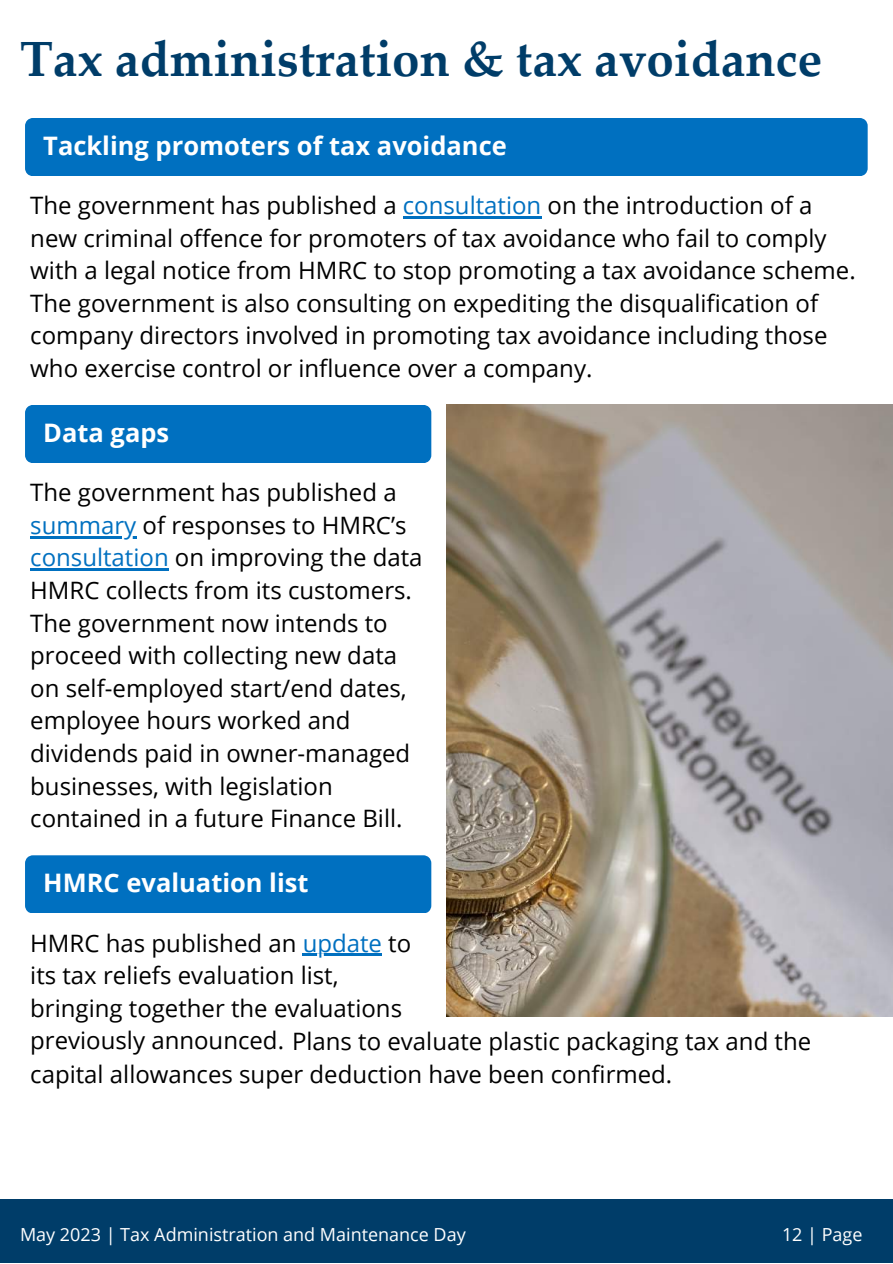
<style>
.page{position:relative;width:893px;height:1264px;background:#fff}
.page>*{position:absolute;margin:0;border:0;box-sizing:border-box;transform-origin:0 0}
.t1{font:700 49.5px "Palatino Linotype";color:#003d69}
.t2{font:700 25.5px "Open Sans";color:#fff}
.t3{font:24px/32.5px "Open Sans";color:#000}
.t4{font:18px "Open Sans";color:#fff}
.s1{color:#0070c0}
</style>
<div class="page">
<img style="left:446px;top:405px;width:446px;height:611px">
<div style="left:0;top:1199px;width:892px;height:63px;background:#003d69"></div>
<div style="left:25px;top:118px;width:842px;height:58px;background:#0070c0"></div>
<hr style="left:403px;top:216px;width:138px;height:2px;background:#0070c0">
<div style="left:25px;top:405px;width:406px;height:58px;background:#0070c0"></div>
<hr style="left:30px;top:536px;width:106px;height:2px;background:#0070c0">
<hr style="left:30px;top:568px;width:139px;height:3px;background:#0070c0">
<div style="left:25px;top:855px;width:406px;height:58px;background:#0070c0"></div>
<hr style="left:303px;top:953px;width:79px;height:3px;background:#0070c0">
<h1 class="t1" style="left:20px;top:40px;width:803px">Tax administration &amp; tax avoidance</h1>
<p class="t2" style="left:43px;top:127px;width:465px">Tackling promoters of tax avoidance</p>
<p class="t3" style="left:30px;top:188px;width:827px">The government has published a <span class="s1">consultation</span> on the introduction of a new criminal offence for promoters of tax avoidance who fail to comply with a legal notice from HMRC to stop promoting a tax avoidance scheme.<br>The government is also consulting on expediting the disqualification of company directors involved in promoting tax avoidance including those who exercise control or influence over a company.</p>
<p class="t2" style="left:43px;top:414px;width:127px">Data gaps</p>
<p class="t3" style="left:30px;top:475px;width:394px">The government has published a <span class="s1">summary</span> of responses to HMRC’s <span class="s1">consultation</span> on improving the data<br>HMRC collects from its customers.<br>The government now intends to proceed with collecting new data on self-employed start/end dates, employee hours worked and dividends paid in owner-managed businesses, with legislation contained in a future Finance Bill.</p>
<p class="t2" style="left:43px;top:864px;width:267px">HMRC evaluation list</p>
<p class="t3" style="left:30px;top:925px;width:782px">HMRC has published an <span class="s1">update</span> to<br>its tax reliefs evaluation list,<br>bringing together the evaluations<br>previously announced. Plans to evaluate plastic packaging tax and the capital allowances super deduction have been confirmed.</p>
<p class="t4" style="left:20px;top:1221px;width:447px">May 2023 | Tax Administration and Maintenance Day</p>
<p class="t4" style="left:782px;top:1221px;width:82px">12 | Page</p>
</div>
